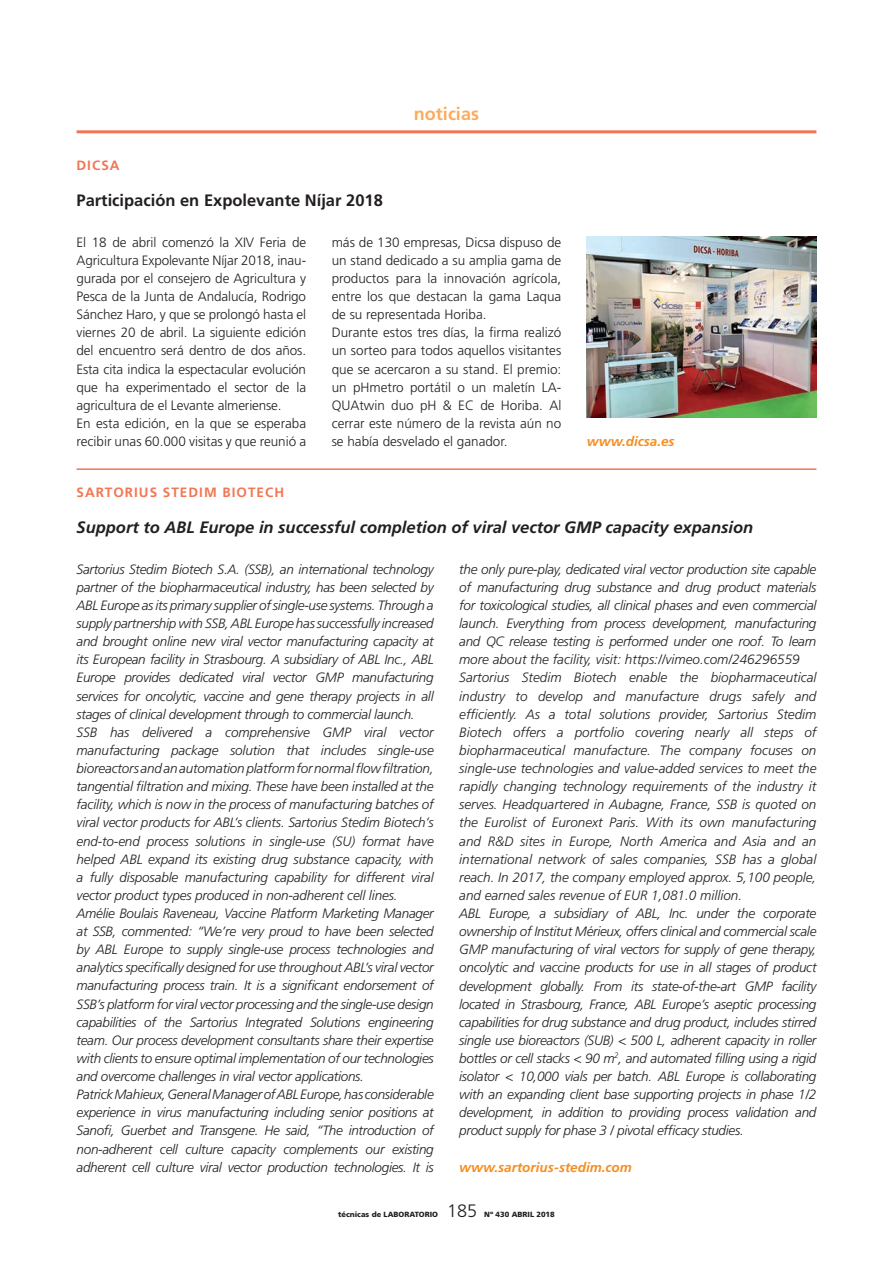
<style>
.page{position:relative;width:893px;height:1263px;background:#fff}
.page>*{position:absolute;margin:0;border:0;box-sizing:border-box;transform-origin:0 0}
.t1{font:700 18px "Frutiger";color:#faac5e}
.t2{font:300 18px "Frutiger";color:#231f20}
.Titolet_NOT{font:italic 700 16.5px "Frutiger";color:#231f20}
.Titolet_NOT-2{font:700 16.5px "Frutiger";color:#231f20}
.Texto_base_TL_-_Copi{font:italic 300 13.5px/18.1px "Frutiger";letter-spacing:-.02em;color:#231f20;text-align:justify}
.Texto_base_TL{font:300 13.5px/18.1px "Frutiger";color:#231f20;text-align:justify}
.www_NOT{font:italic 700 13.5px "Frutiger";color:#f68e1e}
.Empresa_NOT{font:700 13.5px "Frutiger";letter-spacing:.075em;color:#f37653}
.t3{font:900 7.5px "Frutiger";color:#231f20}
</style>
<div class="page">
<hr style="left:77px;top:130px;width:739px;height:3px;background:#f37653">
<hr style="left:77px;top:468px;width:739px;height:2px;background:#f37653">
<img style="left:587px;top:236px;width:229px;height:181px">
<p class="Empresa_NOT" style="left:77px;top:157px;width:45px">DICSA</p>
<p class="Titolet_NOT-2" style="left:77px;top:191px;width:308px">Participación en Expolevante Níjar 2018</p>
<h1 class="t1" style="left:414px;top:103px;width:66px">noticias</h1>
<p class="Texto_base_TL" style="left:77px;top:233px;width:231px">El 18 de abril comenzó la XIV Feria de Agricultura Expolevante Níjar 2018, inau&shy;gurada por el consejero de Agricultura y Pesca de la Junta de Andalucía, Rodrigo Sánchez Haro, y que se prolongó hasta el viernes 20 de abril. La siguiente edición del encuentro será dentro de dos años.<br>Esta cita indica la espectacular evolución que ha experimentado el sector de la agricultura de el Levante almeriense.</p>
<p class="Texto_base_TL" style="left:77px;top:414px;width:231px">En esta edición, en la que se esperaba recibir unas 60.000 visitas y que reunió a</p>
<p class="Texto_base_TL" style="left:332px;top:233px;width:231px">más de 130 empresas, Dicsa dispuso de un stand dedicado a su amplia gama de productos para la innovación agrícola, entre los que destacan la gama Laqua de su representada Horiba.</p>
<p class="Texto_base_TL" style="left:332px;top:323px;width:231px">Durante estos tres días, la firma realizó un sorteo para todos aquellos visitantes que se acercaron a su stand. El premio: un pHmetro portátil o un maletín LA-QUAtwin duo pH &amp; EC de Horiba. Al cerrar este número de la revista aún no se había desvelado el ganador.</p>
<p class="www_NOT" style="left:587px;top:433px;width:89px">www.dicsa.es</p>
<p class="Empresa_NOT" style="left:77px;top:484px;width:209px">SARTORIUS STEDIM BIOTECH</p>
<p class="Titolet_NOT" style="left:77px;top:518px;width:678px">Support to ABL Europe in successful completion of viral vector GMP capacity expansion</p>
<p class="Texto_base_TL_-_Copi" style="left:77px;top:560px;width:359px">Sartorius Stedim Biotech S.A. (SSB), an international technology partner of the biopharmaceutical industry, has been selected by ABL Europe as its primary supplier of single-use systems. Through a supply partnership with SSB, ABL Europe has successfully increased and brought online new viral vector manufacturing capacity at its European facility in Strasbourg. A subsidiary of ABL Inc., ABL Europe provides dedicated viral vector GMP manufacturing services for oncolytic, vaccine and gene therapy projects in all stages of clinical development through to commercial launch.</p>
<p class="Texto_base_TL_-_Copi" style="left:77px;top:723px;width:359px">SSB has delivered a comprehensive GMP viral vector manufacturing package solution that includes single-use bioreactors and an automation platform for normal flow filtration, tangential filtration and mixing. These have been installed at the facility, which is now in the process of manufacturing batches of viral vector products for ABL’s clients. Sartorius Stedim Biotech’s end-to-end process solutions in single-use (SU) format have helped ABL expand its existing drug substance capacity, with a fully disposable manufacturing capability for different viral vector product types produced in non-adherent cell lines.</p>
<p class="Texto_base_TL_-_Copi" style="left:77px;top:904px;width:359px">Amélie Boulais Raveneau, Vaccine Platform Marketing Manager at SSB, commented: “We’re very proud to have been selected by ABL Europe to supply single-use process technologies and analytics specifically designed for use throughout ABL’s viral vector manufacturing process train. It is a significant endorsement of SSB’s platform for viral vector processing and the single-use design capabilities of the Sartorius Integrated Solutions engineering team. Our process development consultants share their expertise with clients to ensure optimal implementation of our technologies and overcome challenges in viral vector applications.</p>
<p class="Texto_base_TL_-_Copi" style="left:77px;top:1085px;width:359px">PatrickMahieux,GeneralManagerofABLEurope,hasconsiderable experience in virus manufacturing including senior positions at Sanofi, Guerbet and Transgene. He said, “The introduction of non-adherent cell culture capacity complements our existing adherent cell culture viral vector production technologies. It is</p>
<p class="Texto_base_TL_-_Copi" style="left:459px;top:560px;width:359px">the only pure-play, dedicated viral vector production site capable of manufacturing drug substance and drug product materials for toxicological studies, all clinical phases and even commercial launch. Everything from process development, manufacturing and QC release testing is performed under one roof. To learn more about the facility, visit: https://vimeo.com/246296559</p>
<p class="Texto_base_TL_-_Copi" style="left:459px;top:669px;width:359px">Sartorius Stedim Biotech enable the biopharmaceutical industry to develop and manufacture drugs safely and efficiently. As a total solutions provider, Sartorius Stedim Biotech offers a portfolio covering nearly all steps of biopharmaceutical manufacture. The company focuses on single-use technologies and value-added services to meet the rapidly changing technology requirements of the industry it serves. Headquartered in Aubagne, France, SSB is quoted on the Eurolist of Euronext Paris. With its own manufacturing and R&amp;D sites in Europe, North America and Asia and an international network of sales companies, SSB has a global reach. In 2017, the company employed approx. 5,100 people, and earned sales revenue of EUR 1,081.0 million.</p>
<p class="Texto_base_TL_-_Copi" style="left:459px;top:904px;width:359px">ABL Europe, a subsidiary of ABL, Inc. under the corporate ownership of Institut Mérieux, offers clinical and commercial scale GMP manufacturing of viral vectors for supply of gene therapy, oncolytic and vaccine products for use in all stages of product development globally. From its state-of-the-art GMP facility located in Strasbourg, France, ABL Europe’s aseptic processing capabilities for drug substance and drug product, includes stirred single use bioreactors (SUB) &lt; 500 L, adherent capacity in roller bottles or cell stacks &lt; 90 m<sup>2</sup>, and automated filling using a rigid isolator &lt; 10,000 vials per batch. ABL Europe is collaborating with an expanding client base supporting projects in phase 1/2 development, in addition to providing process validation and product supply for phase 3 / pivotal efficacy studies.</p>
<p class="www_NOT" style="left:459px;top:1159px;width:174px">www.sartorius-stedim.com</p>
<p class="t3" style="left:338px;top:1210px;width:101px">técnicas de LABORATORIO</p>
<h1 class="t2" style="left:447px;top:1200px;width:32px">185</h1>
<p class="t3" style="left:484px;top:1210px;width:72px">Nº 430 ABRIL 2018</p>
</div>
